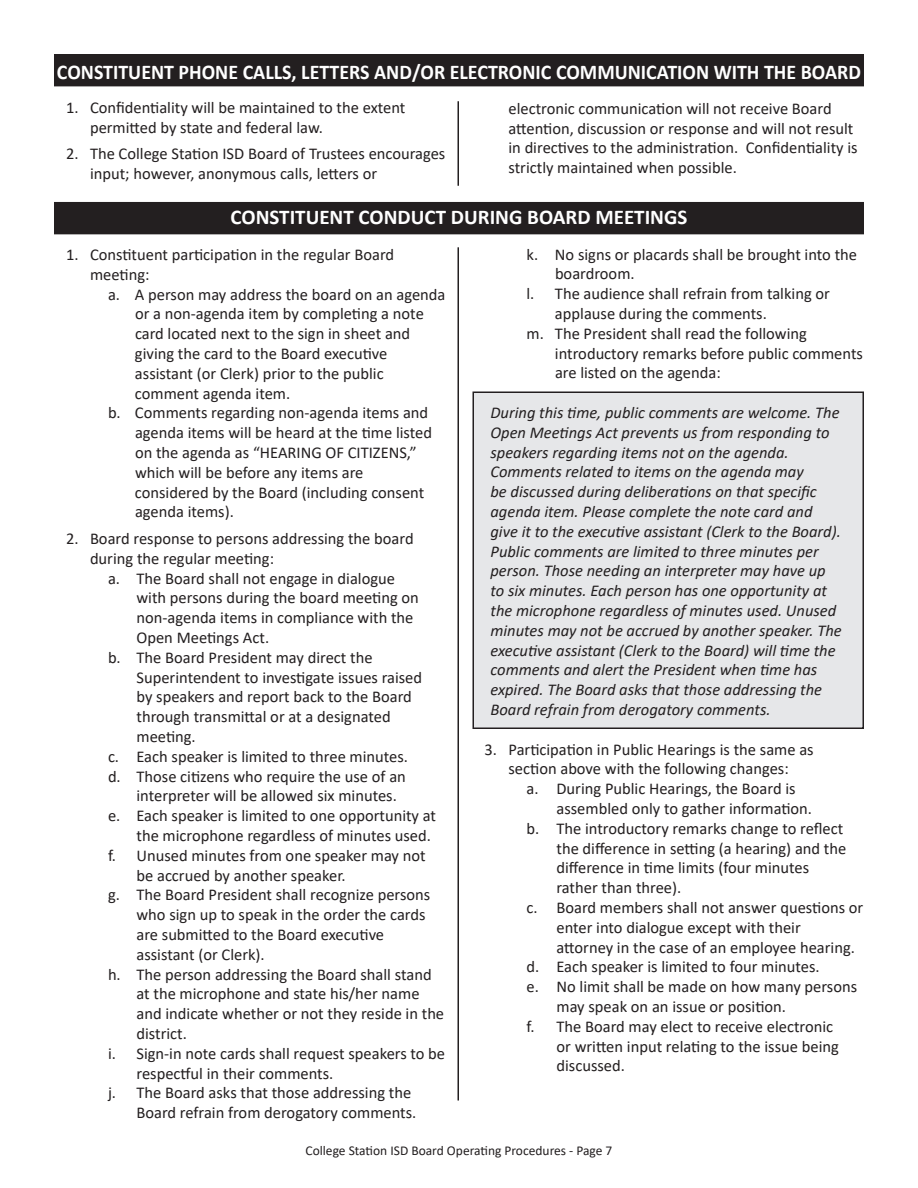
<style>
.page{position:relative;width:918px;height:1188px;background:#fff}
.page>*{position:absolute;margin:0;border:0;box-sizing:border-box;transform-origin:0 0}
.t1{font:700 21px "Calibri";color:#fff;scale:.95 1}
.t2{font:700 21px "Calibri";color:#fff}
.secondary_number{font:16.5px/19.8px "Calibri";color:#231f20}
.secondary_number-2{font:italic 16.5px/19.8px "Calibri";color:#231f20}
.Main_number{font:16.5px/19.8px "Calibri";color:#231f20}
.t3{font:13.5px "Calibri";color:#231f20}
</style>
<div class="page">
<div style="left:473px;top:392px;width:390px;height:336px;background:#e6e7e9"></div>
<div style="left:472px;top:392px;width:392px;height:337px;border:2px solid #231f20"></div>
<div style="left:55px;top:55px;width:808px;height:31px;background:#231f20"></div>
<div style="left:54px;top:54px;width:810px;height:32px;border:2px solid #231f20"></div>
<div style="left:55px;top:203px;width:808px;height:31px;background:#231f20"></div>
<div style="left:54px;top:202px;width:810px;height:32px;border:2px solid #231f20"></div>
<hr style="left:458px;top:247px;width:1px;height:854px;background:#231f20">
<hr style="left:458px;top:101px;width:1px;height:85px;background:#231f20">
<p class="t1" style="left:57px;top:57px;width:848px">CONSTITUENT PHONE CALLS, LETTERS AND/OR ELECTRONIC COMMUNICATION WITH THE BOARD</p>
<p class="Main_number" style="left:66px;top:97px;width:341px">1. Confidentiality will be maintained to the extent</p>
<p class="Main_number" style="left:90px;top:117px;width:234px">permitted by state and federal law.</p>
<p class="Main_number" style="left:90px;top:143px;width:357px;text-indent:-24px">2. The College Station ISD Board of Trustees encourages input; however, anonymous calls, letters or</p>
<p class="Main_number" style="left:508px;top:98px;width:351px">electronic communication will not receive Board attention, discussion or response and will not result in directives to the administration. Confidentiality is strictly maintained when possible.</p>
<p class="t2" style="left:231px;top:202px;width:458px">CONSTITUENT CONDUCT DURING BOARD MEETINGS</p>
<p class="Main_number" style="left:66px;top:244px;width:330px">1. Constituent participation in the regular Board</p>
<p class="Main_number" style="left:90px;top:264px;width:61px">meeting:</p>
<p class="secondary_number" style="left:108px;top:284px;width:339px;text-align:center">a. A person may address the board on an agenda or a non-agenda item by completing a note<br>card located next to the sign in sheet and</p>
<p class="secondary_number" style="left:135px;top:343px;width:254px">giving the card to the Board executive</p>
<p class="secondary_number" style="left:135px;top:363px;width:250px">assistant (or Clerk) prior to the public</p>
<p class="secondary_number" style="left:135px;top:383px;width:157px">comment agenda item.</p>
<p class="secondary_number" style="left:135px;top:403px;width:299px;text-indent:-27px">b. Comments regarding non-agenda items and agenda items will be heard at the time listed on the agenda as “HEARING OF CITIZENS,” which will be before any items are</p>
<p class="secondary_number" style="left:135px;top:482px;width:291px">considered by the Board (including consent agenda items).</p>
<p class="Main_number" style="left:90px;top:528px;width:325px;text-indent:-24px">2. Board response to persons addressing the board during the regular meeting:</p>
<p class="secondary_number" style="left:136px;top:568px;width:284px;text-indent:-28px">a. The Board shall not engage in dialogue with persons during the board meeting on non-agenda items in compliance with the Open Meetings Act.</p>
<p class="secondary_number" style="left:108px;top:647px;width:266px">b. The Board President may direct the</p>
<p class="secondary_number" style="left:136px;top:667px;width:287px">Superintendent to investigate issues raised by speakers and report back to the Board through transmittal or at a designated</p>
<p class="secondary_number" style="left:136px;top:726px;width:61px">meeting.</p>
<p class="secondary_number" style="left:108px;top:746px;width:302px">c. Each speaker is limited to three minutes.</p>
<p class="secondary_number" style="left:108px;top:766px;width:299px">d. Those citizens who require the use of an</p>
<p class="secondary_number" style="left:136px;top:786px;width:262px">interpreter will be allowed six minutes.</p>
<p class="secondary_number" style="left:136px;top:805px;width:301px;text-indent:-28px">e. Each speaker is limited to one opportunity at the microphone regardless of minutes used.</p>
<p class="secondary_number" style="left:136px;top:845px;width:291px;text-indent:-28px">f. Unused minutes from one speaker may not be accrued by another speaker.</p>
<p class="secondary_number" style="left:136px;top:885px;width:295px;text-indent:-28px">g. The Board President shall recognize persons who sign up to speak in the order the cards are submitted to the Board executive</p>
<p class="secondary_number" style="left:136px;top:944px;width:130px">assistant (or Clerk).</p>
<p class="secondary_number" style="left:136px;top:964px;width:309px;text-indent:-28px">h. The person addressing the Board shall stand at the microphone and state his/her name and indicate whether or not they reside in the district.</p>
<p class="secondary_number" style="left:136px;top:1043px;width:310px;text-indent:-28px">i. Sign-in note cards shall request speakers to be respectful in their comments.</p>
<p class="secondary_number" style="left:136px;top:1083px;width:281px;text-indent:-28px">j. The Board asks that those addressing the<br>Board refrain from derogatory comments.</p>
<p class="secondary_number" style="left:555px;top:244px;width:304px;text-indent:-28px">k. No signs or placards shall be brought into the boardroom.</p>
<p class="secondary_number" style="left:526px;top:284px;width:305px">l. The audience shall refrain from talking or</p>
<p class="secondary_number" style="left:555px;top:303px;width:213px">applause during the comments.</p>
<p class="secondary_number" style="left:526px;top:323px;width:282px">m. The President shall read the following</p>
<p class="secondary_number" style="left:555px;top:343px;width:310px">introductory remarks before public comments are listed on the agenda:</p>
<p class="secondary_number-2" style="left:490px;top:402px;width:351px">During this time, public comments are welcome. The<br>Open Meetings Act prevents us from responding to speakers regarding items not on the agenda.</p>
<p class="secondary_number-2" style="left:490px;top:461px;width:353px">Comments related to items on the agenda may<br>be discussed during deliberations on that specific agenda item. Please complete the note card and give it to the executive assistant (Clerk to the Board).<br>Public comments are limited to three minutes per person. Those needing an interpreter may have up to six minutes. Each person has one opportunity at the microphone regardless of minutes used. Unused minutes may not be accrued by another speaker. The executive assistant (Clerk to the Board) will time the comments and alert the President when time has expired. The Board asks that those addressing the Board refrain from derogatory comments.</p>
<p class="Main_number" style="left:484px;top:739px;width:331px">3. Participation in Public Hearings is the same as</p>
<p class="Main_number" style="left:509px;top:759px;width:282px">section above with the following changes:</p>
<p class="secondary_number" style="left:526px;top:779px;width:271px">a. During Public Hearings, the Board is</p>
<p class="secondary_number" style="left:556px;top:798px;width:257px">assembled only to gather information.</p>
<p class="secondary_number" style="left:526px;top:818px;width:321px;text-align:right">b. The introductory remarks change to reflect the difference in setting (a hearing) and the</p>
<p class="secondary_number" style="left:556px;top:858px;width:254px">difference in time limits (four minutes</p>
<p class="secondary_number" style="left:556px;top:878px;width:126px">rather than three).</p>
<p class="secondary_number" style="left:556px;top:897px;width:308px;text-indent:-30px">c. Board members shall not answer questions or enter into dialogue except with their</p>
<p class="secondary_number" style="left:556px;top:937px;width:300px">attorney in the case of an employee hearing.</p>
<p class="secondary_number" style="left:526px;top:957px;width:295px">d. Each speaker is limited to four minutes.</p>
<p class="secondary_number" style="left:556px;top:977px;width:302px;text-indent:-30px">e. No limit shall be made on how many persons may speak on an issue or position.</p>
<p class="secondary_number" style="left:556px;top:1016px;width:284px;text-indent:-30px">f. The Board may elect to receive electronic or written input relating to the issue being discussed.</p>
<p class="t3" style="left:306px;top:1141px;width:308px">College Station ISD Board Operating Procedures - Page 7</p>
</div>
